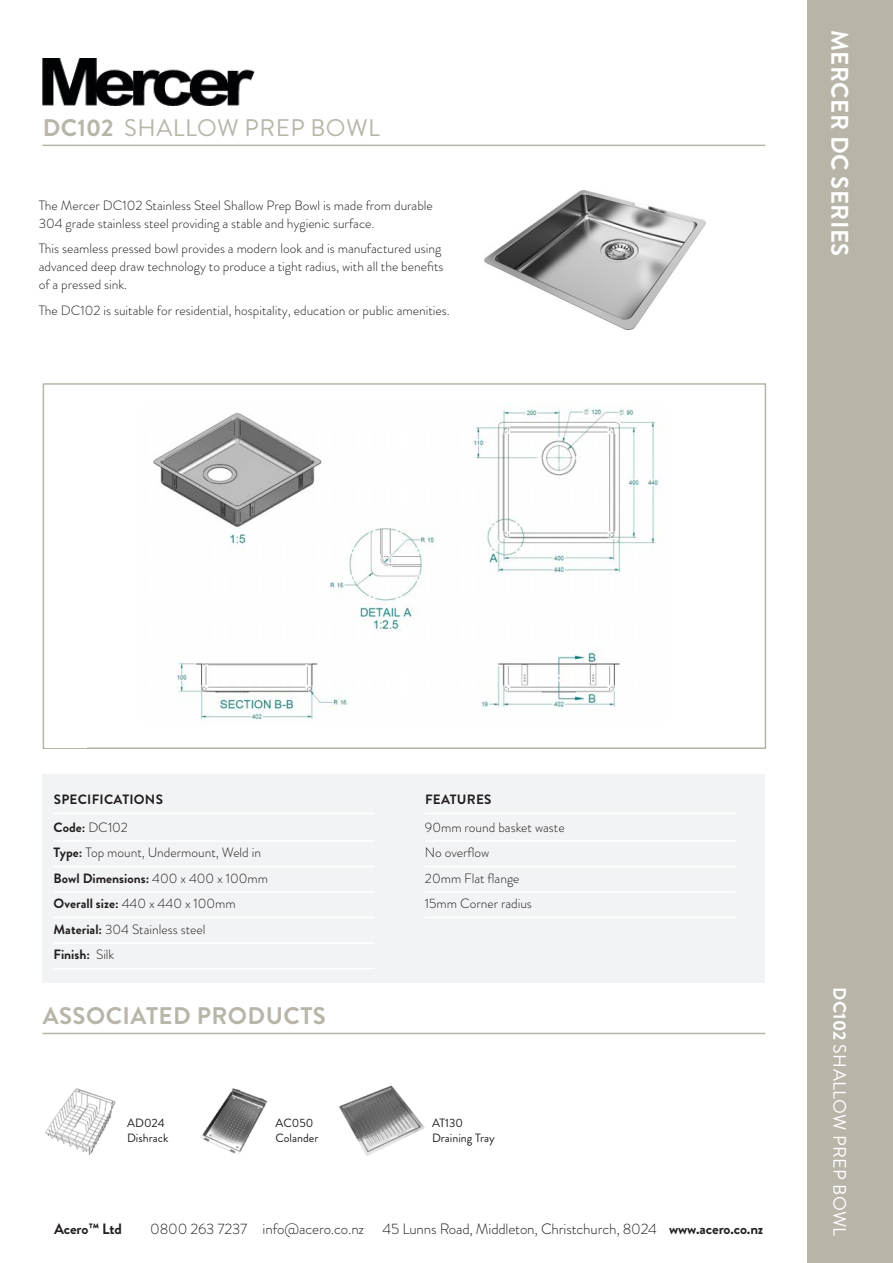
<style>
.page{position:relative;width:893px;height:1263px;background:#fff}
.page>*{position:absolute;margin:0;border:0;box-sizing:border-box;transform-origin:0 0}
.t1{font:24px "Brandon Grotesque";letter-spacing:.02em;color:#b8b5a9}
.t2{font:700 24px "Brandon Grotesque";letter-spacing:.02em;color:#b8b5a9}
.t3{font:700 24px "Brandon Grotesque";letter-spacing:.02em;color:#fff}
.t4{font:18px "Brandon Grotesque";letter-spacing:.02em;color:#fff}
.t5{font:300 15px "Brandon Grotesque";letter-spacing:-.01em;color:#231f20}
.t6{font:700 15px "Brandon Grotesque";color:#231f20}
.t7{font:300 13.5px/25.5px "Brandon Grotesque";color:#231f20}
.t8{font:700 13.5px/27.6px "Brandon Grotesque";letter-spacing:.02em;color:#231f20}
.t9{font:12px/14.4px "Brandon Grotesque";color:#231f20}
.s1{font-weight:700}
.s2{font-weight:300}
</style>
<div class="page">
<img style="left:484px;top:191px;width:222px;height:139px">
<img style="left:153px;top:408px;width:508px;height:312px">
<div style="left:43px;top:383px;width:723px;height:366px;border:2px solid #b8b4a8"></div>
<hr style="left:43px;top:145px;width:722px;height:1px;background:#b8b5a9">
<div style="left:43px;top:774px;width:722px;height:208px;background:#f2f3f4"></div>
<hr style="left:54px;top:813px;width:321px;height:1px;background:#fff">
<hr style="left:54px;top:840px;width:321px;height:2px;background:#fff">
<hr style="left:54px;top:866px;width:321px;height:1px;background:#fff">
<hr style="left:54px;top:891px;width:321px;height:2px;background:#fff">
<hr style="left:54px;top:917px;width:321px;height:1px;background:#fff">
<hr style="left:54px;top:942px;width:321px;height:2px;background:#fff">
<hr style="left:54px;top:968px;width:321px;height:1px;background:#fff">
<div style="left:808px;top:0;width:85px;height:1263px;background:#b8b4a8"></div>
<img style="left:339px;top:1085px;width:86px;height:71px">
<hr style="left:43px;top:1033px;width:722px;height:1px;background:#b8b5a9">
<img style="left:45px;top:1088px;width:71px;height:67px">
<img style="left:200px;top:1088px;width:68px;height:65px">
<hr style="left:425px;top:813px;width:311px;height:1px;background:#fff">
<hr style="left:425px;top:840px;width:311px;height:2px;background:#fff">
<hr style="left:425px;top:866px;width:311px;height:1px;background:#fff">
<hr style="left:425px;top:891px;width:311px;height:2px;background:#fff">
<hr style="left:425px;top:917px;width:311px;height:1px;background:#fff">
<div style="left:45px;top:386px;width:42px;height:361px;background:#fff"></div>
<img style="left:43px;top:58px;width:212px;height:47px">
<h1 class="t1" style="left:43px;top:111px;width:339px"><span class="s1">DC102</span> SHALLOW PREP BOWL</h1>
<p class="t7" style="left:39px;top:196px;width:396px;line-height:18px">The Mercer DC102 Stainless Steel Shallow Prep Bowl is made from durable<br>304 grade stainless steel providing a stable and hygienic surface.</p>
<p class="t7" style="left:39px;top:240px;width:406px;line-height:18px">This seamless pressed bowl provides a modern look and is manufactured using advanced deep draw technology to produce a tight radius, with all the benefits of a pressed sink.</p>
<p class="t7" style="left:39px;top:297px;width:413px">The DC102 is suitable for residential, hospitality, education or public amenities.</p>
<h1 class="t3" style="left:856px;top:30px;width:228px;rotate:90deg">MERCER DC SERIES</h1>
<p class="t8" style="left:54px;top:786px;width:111px">SPECIFICATIONS<br>Code: <span class="s2">DC102</span></p>
<p class="t7" style="left:54px;top:840px;width:216px"><span class="s1">Type:</span> Top mount, Undermount, Weld in<br><span class="s1">Bowl Dimensions:</span> 400 x 400 x 100mm<br><span class="s1">Overall size:</span> 440 x 440 x 100mm<br><span class="s1">Material:</span> 304 Stainless steel<br><span class="s1">Finish:</span> Silk</p>
<h1 class="t2" style="left:43px;top:999px;width:285px">ASSOCIATED PRODUCTS</h1>
<p class="t8" style="left:425px;top:786px;width:68px">FEATURES</p>
<p class="t7" style="left:425px;top:814px;width:141px">90mm round basket waste<br>No overflow<br>20mm Flat flange<br>15mm Corner radius</p>
<p class="t9" style="left:127px;top:1116px;width:43px">AD024<br>Dishrack</p>
<p class="t9" style="left:432px;top:1116px;width:64px">AT130<br>Draining Tray</p>
<p class="t9" style="left:275px;top:1116px;width:44px">AC050<br>Colander</p>
<p class="t6" style="left:54px;top:1219px;width:69px">Acero™ Ltd</p>
<p class="t5" style="left:150px;top:1219px;width:615px">0800 263 7237 info@acero.co.nz 45 Lunns Road, Middleton, Christchurch, 8024 <span class="s1">www.acero.co.nz</span></p>
<h2 class="t4" style="left:852px;top:987px;width:250px;rotate:90deg"><span class="s1">DC102</span> SHALLOW PREP BOWL</h2>
</div>
